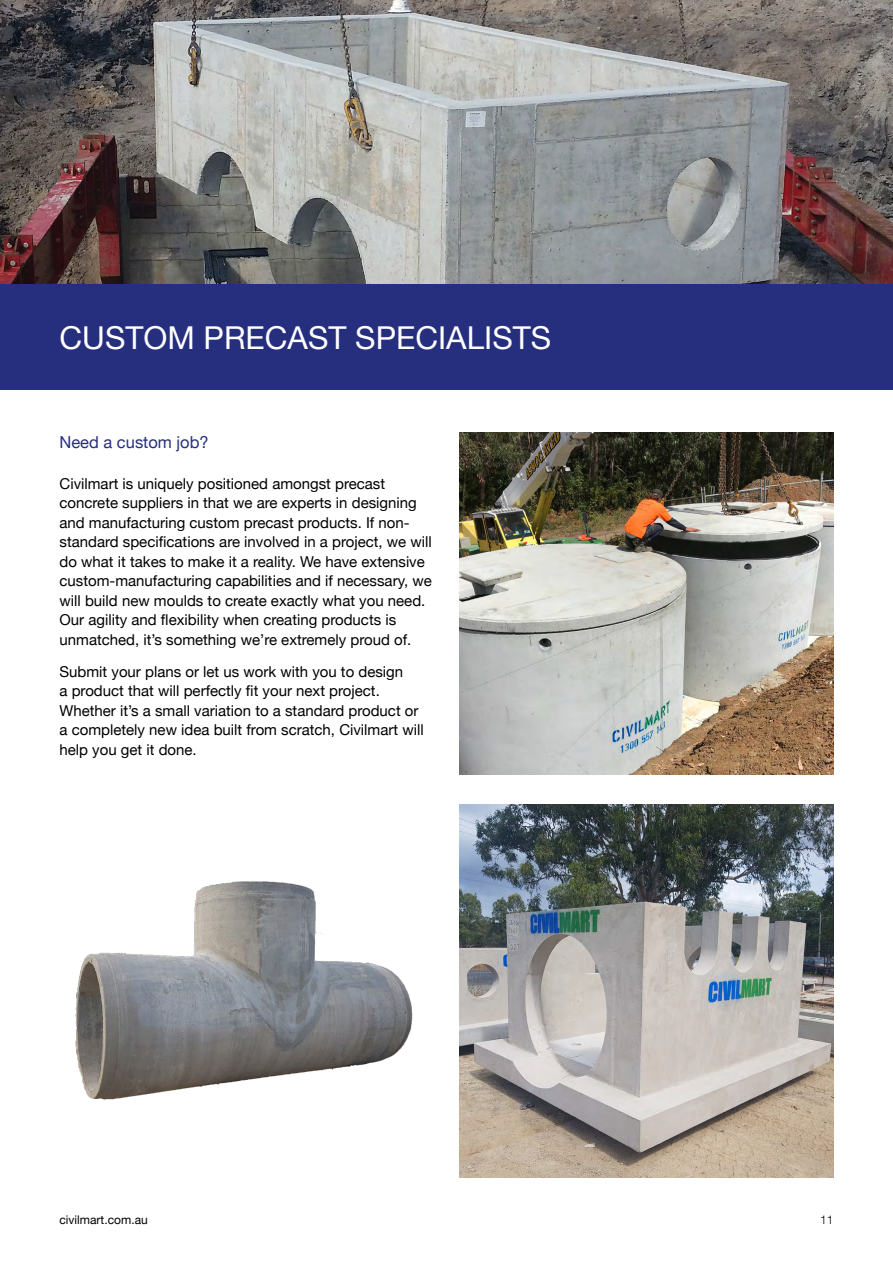
<style>
.page{position:relative;width:893px;height:1263px;background:#fff}
.page>*{position:absolute;margin:0;border:0;box-sizing:border-box;transform-origin:0 0}
.t1{font:31.5px "Helvetica Neue";color:#fff}
.t2{font:16.5px "Helvetica Neue";color:#262e7e}
.t3{font:15px/19.5px "Helvetica Neue";color:#000}
.t4{font:12px "Helvetica Neue";color:#000}
.t5{font:300 12px "Helvetica Neue";color:#000}
</style>
<div class="page">
<img style="left:459px;top:432px;width:374px;height:342px">
<img style="left:459px;top:804px;width:374px;height:374px">
<img style="left:75px;top:881px;width:338px;height:219px">
<img style="left:0;top:0;width:893px;height:285px">
<div style="left:0;top:285px;width:893px;height:105px;background:#262e7e"></div>
<h1 class="t1" style="left:60px;top:315px;width:493px">CUSTOM PRECAST SPECIALISTS</h1>
<p class="t2" style="left:60px;top:430px;width:151px">Need a custom job?</p>
<p class="t3" style="left:60px;top:474px;width:374px">Civilmart is uniquely positioned amongst precast concrete suppliers in that we are experts in designing and manufacturing custom precast products. If non&shy;standard specifications are involved in a project, we will do what it takes to make it a reality. We have extensive custom-manufacturing capabilities and if necessary, we will build new moulds to create exactly what you need.<br>Our agility and flexibility when creating products is unmatched, it’s something we’re extremely proud of.</p>
<p class="t3" style="left:60px;top:662px;width:366px">Submit your plans or let us work with you to design<br>a product that will perfectly fit your next project.<br>Whether it’s a small variation to a standard product or a completely new idea built from scratch, Civilmart will help you get it done.</p>
<p class="t4" style="left:60px;top:1211px;width:90px">civilmart.com.au</p>
<p class="t5" style="left:820px;top:1210px;width:15px">11</p>
</div>
